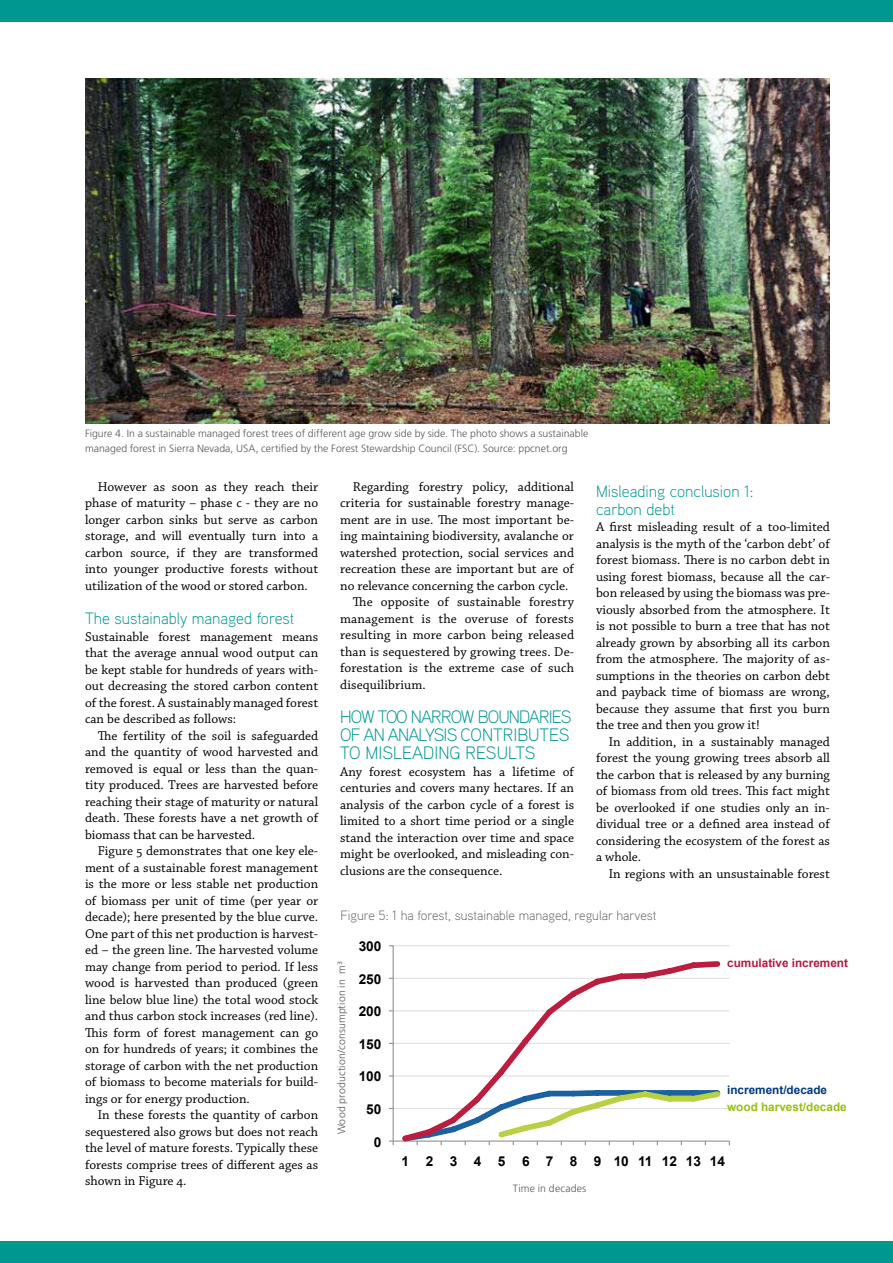
<style>
.page{position:relative;width:893px;height:1263px;background:#fff}
.page>*{position:absolute;margin:0;border:0;box-sizing:border-box;transform-origin:0 0}
.t1{font:300 18px/18px "Aaux Pro";letter-spacing:-.05em;color:#009791}
.t2{font:300 18px/18px "Aaux Pro";color:#009791}
.t3{font:300 18px "Aaux Pro";letter-spacing:-.03em;color:#009791}
.t4{font:300 16.5px/18px "Aaux Pro";color:#009791}
.t5{font:700 13.65px "Arial";color:#000}
.t6{font:13.5px/16.5px "Chaparral Pro";color:#000;text-align:justify}
.t7{font:300 13.5px "Aaux Pro";color:#646567}
.t8{font:700 11.7px "Arial";color:#ba183f}
.t9{font:700 11.7px "Arial";color:#97bf0d}
.t10{font:700 11.7px "Arial";color:#003882}
.t11{font:300 10.5px/15px "Frutiger LT Std";color:#58585a}
.t12{font:300 10.5px "Frutiger LT Std";letter-spacing:.02em;color:#58585a}
</style>
<div class="page">
<hr style="left:393px;top:1075px;width:336px;height:1px;background:#e0e0e0">
<hr style="left:393px;top:1043px;width:336px;height:1px;background:#e0e0e0">
<hr style="left:393px;top:1010px;width:336px;height:1px;background:#e0e0e0">
<hr style="left:393px;top:978px;width:336px;height:1px;background:#e0e0e0">
<hr style="left:393px;top:945px;width:336px;height:1px;background:#e0e0e0">
<hr style="left:393px;top:946px;width:1px;height:195px;background:#929292">
<svg style="left:398px;top:961px;width:325px;height:126px"></svg>
<svg style="left:389px;top:1087px;width:341px;height:58px"></svg>
<div style="left:0;top:0;width:893px;height:21px;background:#009791"></div>
<div style="left:0;top:1242px;width:893px;height:21px;background:#009791"></div>
<img style="left:85px;top:78px;width:745px;height:346px">
<p class="t11" style="left:85px;top:426px;width:505px">Figure 4. In a sustainable managed forest trees of different age grow side by side. The photo shows a sustainable managed forest in Sierra Nevada, USA, certified by the Forest Stewardship Council (FSC). Source: ppcnet.org</p>
<p class="t6" style="left:85px;top:478px;width:235px;text-indent:13px">However as soon as they reach their phase of maturity – phase c - they are no longer carbon sinks but serve as carbon storage, and will eventually turn into a carbon source, if they are transformed into younger productive forests without utilization of the wood or stored carbon.</p>
<p class="t4" style="left:85px;top:609px;width:211px">The sustainably managed forest</p>
<p class="t6" style="left:85px;top:628px;width:235px">Sustainable forest management means that the average annual wood output can be kept stable for hundreds of years with&shy;out decreasing the stored carbon content of the forest. A sustainably managed forest can be described as follows:</p>
<p class="t6" style="left:85px;top:727px;width:235px;text-indent:13px">The fertility of the soil is safeguarded and the quantity of wood harvested and removed is equal or less than the quan&shy;tity produced. Trees are harvested before reaching their stage of maturity or natural death. These forests have a net growth of biomass that can be harvested.</p>
<p class="t6" style="left:85px;top:843px;width:235px;text-indent:13px">Figure 5 demonstrates that one key ele&shy;ment of a sustainable forest management is the more or less stable net production of biomass per unit of time (per year or decade); here presented by the blue curve.<br>One part of this net production is harvest&shy;ed – the green line. The harvested volume may change from period to period. If less wood is harvested than produced (green line below blue line) the total wood stock and thus carbon stock increases (red line).<br>This form of forest management can go on for hundreds of years; it combines the storage of carbon with the net production of biomass to become materials for build&shy;ings or for energy production.</p>
<p class="t6" style="left:85px;top:1107px;width:235px;text-indent:13px">In these forests the quantity of carbon sequestered also grows but does not reach the level of mature forests. Typically these forests comprise trees of different ages as shown in Figure 4.</p>
<p class="t6" style="left:353px;top:478px;width:223px">Regarding forestry policy, additional</p>
<p class="t6" style="left:340px;top:495px;width:235px">criteria for sustainable forestry manage-</p>
<p class="t6" style="left:340px;top:511px;width:235px">ment are in use. The most important be-</p>
<p class="t6" style="left:340px;top:528px;width:235px">ing maintaining biodiversity, avalanche or</p>
<p class="t6" style="left:340px;top:544px;width:235px">watershed protection, social services and</p>
<p class="t6" style="left:340px;top:561px;width:235px">recreation these are important but are of</p>
<p class="t6" style="left:340px;top:577px;width:230px">no relevance concerning the carbon cycle.</p>
<p class="t6" style="left:353px;top:594px;width:223px">The opposite of sustainable forestry</p>
<p class="t6" style="left:340px;top:610px;width:235px">management is the overuse of forests</p>
<p class="t6" style="left:340px;top:627px;width:235px">resulting in more carbon being released</p>
<p class="t6" style="left:340px;top:643px;width:235px">than is sequestered by growing trees. De-</p>
<p class="t6" style="left:340px;top:660px;width:235px">forestation is the extreme case of such</p>
<p class="t6" style="left:340px;top:676px;width:87px">disequilibrium.</p>
<h1 class="t3" style="left:340px;top:705px;width:12px">How</h1>
<h1 class="t3" style="left:378px;top:705px;width:11px">too</h1>
<h1 class="t1" style="left:340px;top:707px;width:230px;text-indent:71px">narrow boundari es of an analysis cont</h1>
<h1 class="t2" style="left:340px;top:725px;width:228px;text-indent:163px">ributes to misleading results</h1>
<p class="t6" style="left:340px;top:763px;width:235px">Any forest ecosystem has a lifetime of centuries and covers many hectares. If an analysis of the carbon cycle of a forest is limited to a short time period or a single stand the interaction over time and space might be overlooked, and misleading con&shy;clusions are the consequence.</p>
<p class="t4" style="left:596px;top:481px;width:159px">Misleading conclusion 1: carbon debt</p>
<p class="t6" style="left:596px;top:519px;width:235px">A first misleading result of a too-limited analysis is the myth of the ‘carbon debt’ of forest biomass. There is no carbon debt in using forest biomass, because all the car&shy;bon released by using the biomass was pre&shy;viously absorbed from the atmosphere. It is not possible to burn a tree that has not already grown by absorbing all its carbon from the atmosphere. The majority of as&shy;sumptions in the theories on carbon debt and payback time of biomass are wrong, because they assume that first you burn the tree and then you grow it!</p>
<p class="t6" style="left:596px;top:734px;width:235px;text-indent:13px">In addition, in a sustainably managed forest the young growing trees absorb all the carbon that is released by any burning of biomass from old trees. This fact might be overlooked if one studies only an in&shy;dividual tree or a defined area instead of considering the ecosystem of the forest as a whole.</p>
<p class="t6" style="left:609px;top:866px;width:223px">In regions with an unsustainable forest</p>
<p class="t7" style="left:341px;top:907px;width:317px">Figure 5: 1 ha forest, sustainable managed, regular harvest</p>
<p class="t11" style="left:334px;top:1134px;width:175px;rotate:-90deg">Wood production/consumption in m³</p>
<p class="t5" style="left:359px;top:937px;width:24px">300</p>
<p class="t5" style="left:359px;top:970px;width:24px">250</p>
<p class="t5" style="left:359px;top:1002px;width:24px">200</p>
<p class="t5" style="left:359px;top:1035px;width:24px">150</p>
<p class="t5" style="left:359px;top:1067px;width:24px">100</p>
<p class="t5" style="left:366px;top:1100px;width:17px">50</p>
<p class="t5" style="left:374px;top:1133px;width:9px">0</p>
<p class="t8" style="left:727px;top:955px;width:122px">cumulative increment</p>
<p class="t10" style="left:727px;top:1082px;width:101px">increment/decade</p>
<p class="t9" style="left:727px;top:1099px;width:121px">wood harvest/decade</p>
<p class="t5" style="left:401px;top:1152px;width:325px">1 2 3 4 5 6 7 8 9 10 11 12 13 14</p>
<p class="t12" style="left:513px;top:1182px;width:75px">Time in decades</p>
</div>
